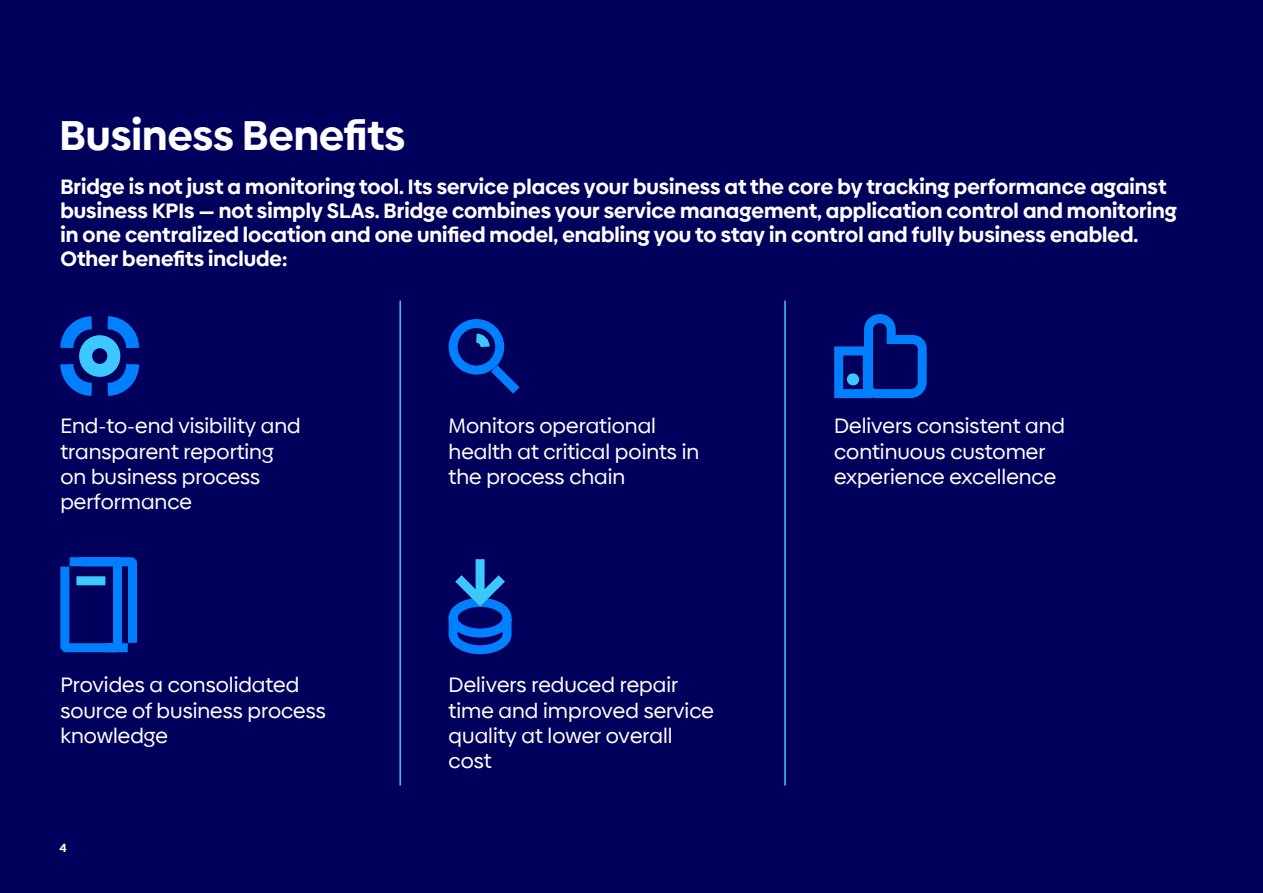
<style>
.page{position:relative;width:1263px;height:893px;background:#00005c}
.page>*{position:absolute;margin:0;border:0;box-sizing:border-box;transform-origin:0 0}
.t1{font:700 42px "Biennale";color:#fff}
.t2{font:21px/25.2px "Biennale";color:#fff}
.t3{font:700 21px/24px "Biennale";color:#fff}
.t4{font:700 12px "Biennale";color:#fff}
</style>
<div class="page">
<hr style="left:399px;top:301px;width:2px;height:485px;background:#3dc7ff">
<hr style="left:784px;top:301px;width:2px;height:485px;background:#3dc7ff">
<svg style="left:60px;top:316px;width:80px;height:80px"></svg>
<div style="left:79px;top:335px;width:41px;height:42px;border:13px solid #3dc7ff;border-radius:50%"></div>
<div style="left:449px;top:319px;width:55px;height:56px;border:9px solid #0080ff;border-radius:50%"></div>
<svg style="left:467px;top:329px;width:53px;height:65px"></svg>
<svg style="left:846px;top:314px;width:81px;height:85px"></svg>
<div style="left:834px;top:346px;width:38px;height:52px;border:9px solid #0080ff"></div>
<svg style="left:60px;top:557px;width:77px;height:96px"></svg>
<div style="left:76px;top:576px;width:29px;height:9px;background:#3dc7ff"></div>
<svg style="left:448px;top:559px;width:64px;height:96px"></svg>
<h1 class="t1" style="left:60px;top:108px;width:347px">Business Benefits</h1>
<p class="t3" style="left:60px;top:175px;width:1118px">Bridge is not just a monitoring tool. Its service places your business at the core by tracking performance against business KPIs — not simply SLAs. Bridge combines your service management, application control and monitoring in one centralized location and one unified model, enabling you to stay in control and fully business enabled.<br>Other benefits include:</p>
<p class="t2" style="left:60px;top:413px;width:242px">End-to-end visibility and transparent reporting on business process performance</p>
<p class="t2" style="left:834px;top:413px;width:232px">Delivers consistent and continuous customer experience excellence</p>
<p class="t2" style="left:449px;top:413px;width:252px">Monitors operational health at critical points in the process chain</p>
<p class="t2" style="left:60px;top:672px;width:267px">Provides a consolidated source of business process knowledge</p>
<p class="t4" style="left:60px;top:840px;width:9px">4</p>
<p class="t2" style="left:449px;top:672px;width:267px">Delivers reduced repair time and improved service quality at lower overall cost</p>
</div>
